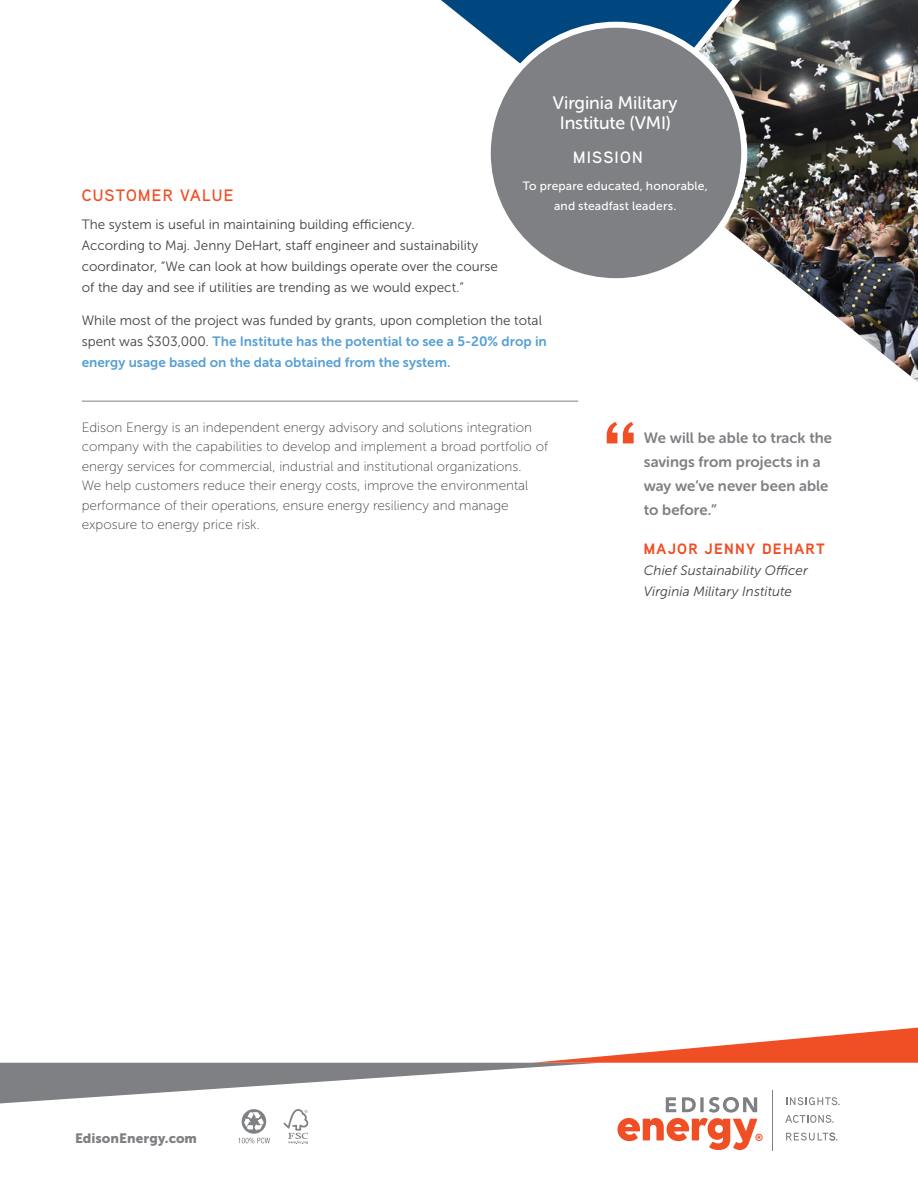
<style>
.page{position:relative;width:918px;height:1188px;background:#fff}
.page>*{position:absolute;margin:0;border:0;box-sizing:border-box;transform-origin:0 0}
.Quote_Mark{font:800 78px "Mr Eaves XL Mod OT";color:#f04e25}
.Inset_Circle_Name{font:18px/19.5px "Museo Sans Rounded 500";letter-spacing:-.005em;color:#fff;text-align:center}
.Subhead{font:600 16.5px "Aaux Next";letter-spacing:.07em;color:#f04e25}
.Inset_Circle_Title{font:600 16.5px "Aaux Next";letter-spacing:.075em;color:#fff}
.Quote_Copy{font:15px/24px "Museo Sans Rounded 700";letter-spacing:.005em;color:#7e8083}
.Quote_Name{font:700 15px "Aaux Next";letter-spacing:.08em;color:#f04e25}
.About_Edison_Energy{font:13.5px/19.5px "Museo Sans 100";color:#414042}
.Body_Copy{font:13.5px/21px "Museo Sans 300";color:#414042}
.Body_Copy-2{font:13.5px/21px "Museo Sans 700";color:#56a0d3}
.Quote_Tile{font:italic 13.5px "Museo Sans 300";letter-spacing:.005em;color:#414042}
.t1{font:13.5px "Museo Sans 900";color:#7e8083}
.Inset_Circle_Copy{font:12px/19.5px "Museo Sans 500";letter-spacing:.015em;color:#fff;text-align:center}
.s1{font-family:"Museo Sans 300";color:#414042}
</style>
<div class="page">
<svg style="left:0;top:1028px;width:918px;height:122px"></svg>
<hr style="left:82px;top:401px;width:496px;height:1px;background:#7e8083">
<svg style="left:441px;top:0;width:182px;height:64px"></svg>
<img style="left:623px;top:0;width:295px;height:382px">
<div style="left:488px;top:25px;width:256px;height:256px;background:#7e8083;border-radius:50%"></div>
<div style="left:485px;top:22px;width:262px;height:262px;border:6px solid #fff;border-radius:50%"></div>
<p class="Inset_Circle_Name" style="left:553px;top:94px;width:126px">Virginia Military<br>Institute (VMI)</p>
<p class="Inset_Circle_Title" style="left:573px;top:146px;width:71px">MISSION</p>
<p class="Inset_Circle_Copy" style="left:523px;top:177px;width:186px">To prepare educated, honorable, and steadfast leaders.</p>
<p class="Subhead" style="left:82px;top:183px;width:153px">CUSTOMER VALUE</p>
<p class="Body_Copy" style="left:82px;top:214px;width:418px">The system is useful in maintaining building efficiency.<br>According to Maj. Jenny DeHart, staff engineer and sustainability coordinator, “We can look at how buildings operate over the course of the day and see if utilities are trending as we would expect.”</p>
<p class="Body_Copy-2" style="left:82px;top:310px;width:467px"><span class="s1">While most of the project was funded by grants, upon completion the total spent was $303,000.</span> The Institute has the potential to see a 5-20% drop in energy usage based on the data obtained from the system.</p>
<p class="About_Edison_Energy" style="left:82px;top:417px;width:468px">Edison Energy is an independent energy advisory and solutions integration company with the capabilities to develop and implement a broad portfolio of energy services for commercial, industrial and institutional organizations.<br>We help customers reduce their energy costs, improve the environmental performance of their operations, ensure energy resiliency and manage exposure to energy price risk.</p>
<p class="Quote_Mark" style="left:603px;top:407px;width:36px">“</p>
<p class="Quote_Copy" style="left:644px;top:426px;width:190px">We will be able to track the savings from projects in a way we’ve never been able to before.”</p>
<p class="Quote_Name" style="left:644px;top:538px;width:182px">MAJOR JENNY DEHART</p>
<p class="Quote_Tile" style="left:644px;top:563px;width:165px">Chief Sustainability Officer</p>
<p class="Quote_Tile" style="left:644px;top:584px;width:150px">Virginia Military Institute</p>
<p class="t1" style="left:75px;top:1131px;width:124px">EdisonEnergy.com</p>
</div>
